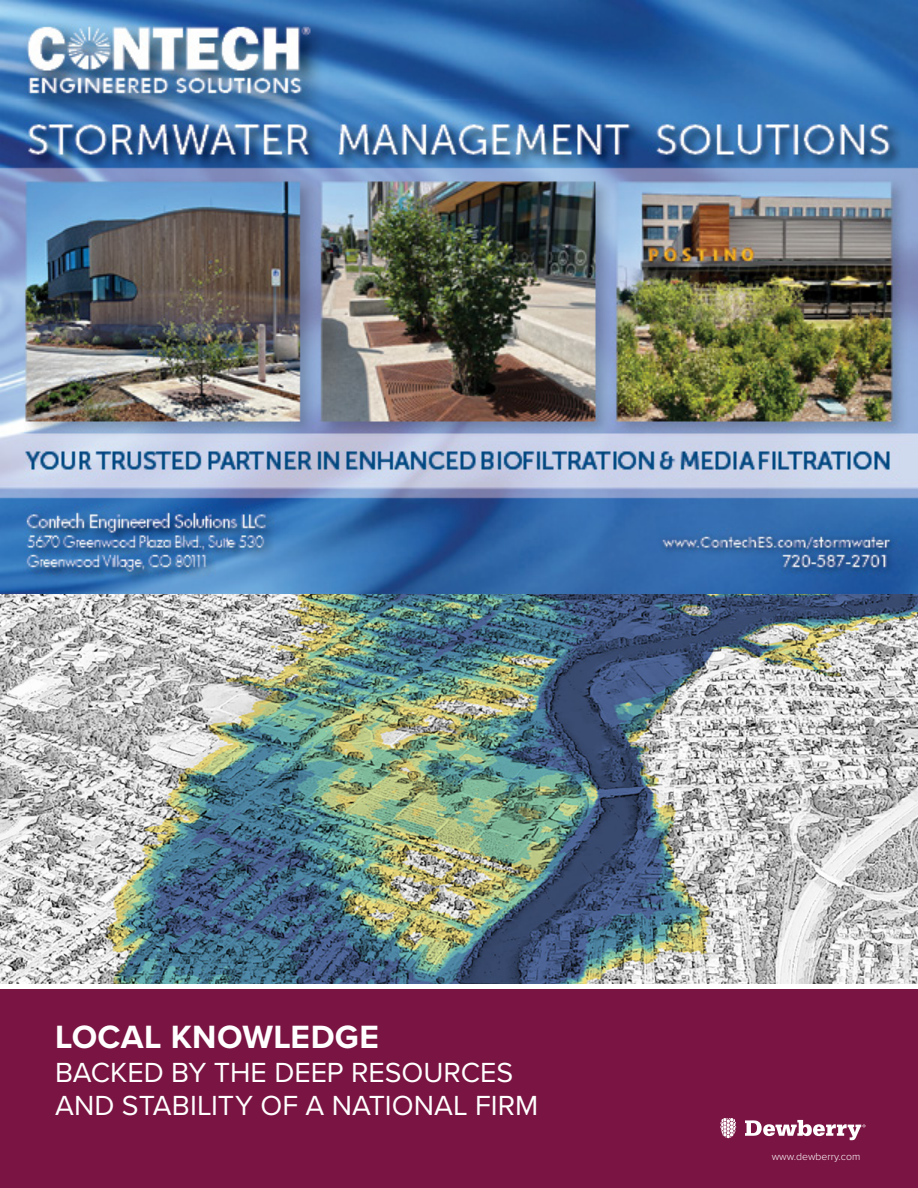
<style>
.page{position:relative;width:918px;height:1188px;background:#fff}
.page>*{position:absolute;margin:0;border:0;box-sizing:border-box;transform-origin:0 0}
.t1{font:700 33.45px "Proxima Nova";letter-spacing:.01em;color:#fff}
.t2{font:28.65px/33.5px "Proxima Nova";color:#fff}
.t3{font:300 10.5px "Proxima Nova";color:#fff}
</style>
<div class="page">
<img style="left:0;top:0;width:918px;height:594px">
<img style="left:0;top:594px;width:918px;height:389px">
<div style="left:0;top:990px;width:918px;height:198px;background:#7a1442"></div>
<svg style="left:720px;top:1118px;width:16px;height:20px"></svg>
<svg style="left:745px;top:1120px;width:120px;height:20px"></svg>
<p class="t1" style="left:55px;top:1012px;width:325px">LOCAL KNOWLEDGE</p>
<p class="t2" style="left:55px;top:1054px;width:485px">BACKED BY THE DEEP RESOURCES<br>AND STABILITY OF A NATIONAL FIRM</p>
<p class="t3" style="left:772px;top:1149px;width:90px">www.dewberry.com</p>
</div>
